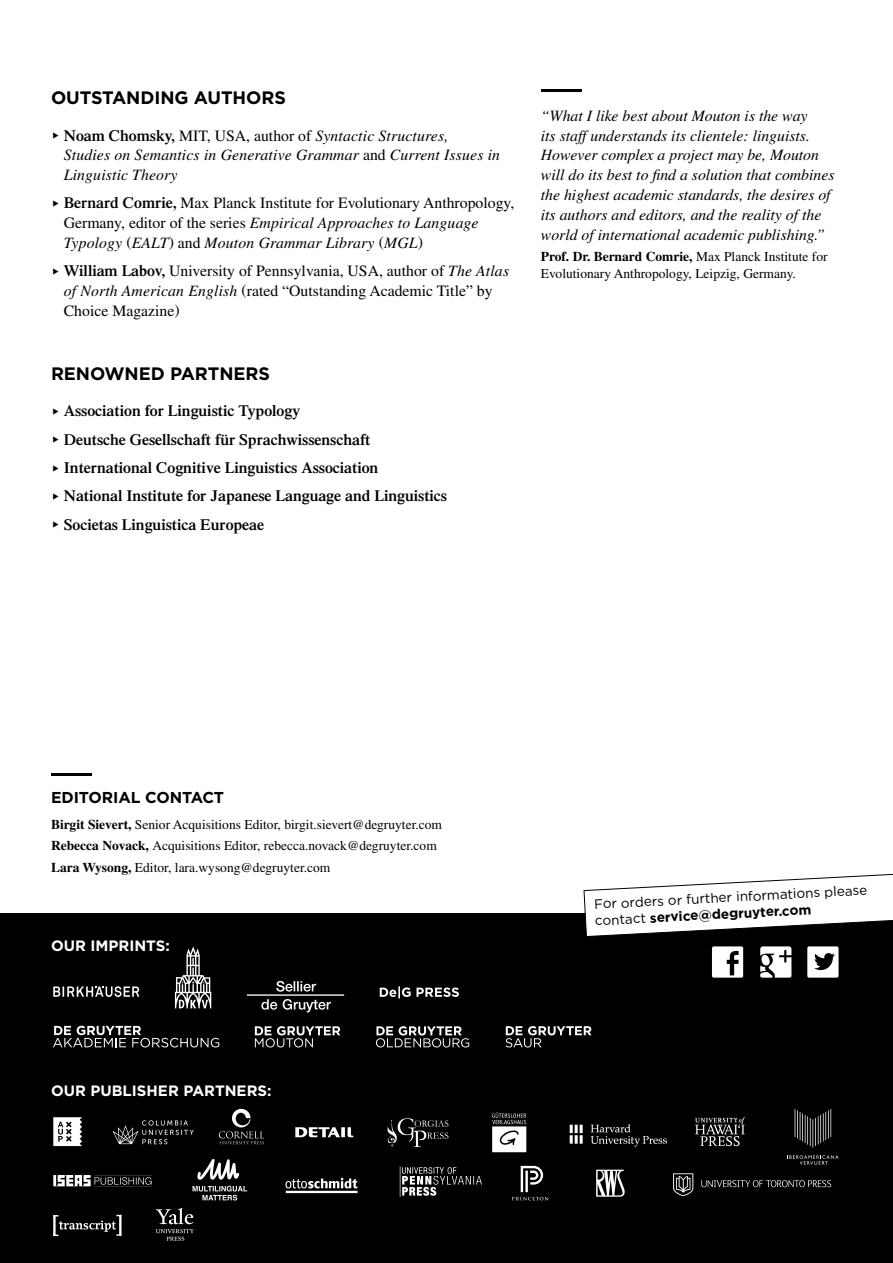
<style>
.page{position:relative;width:893px;height:1263px;background:#fff}
.page>*{position:absolute;margin:0;border:0;box-sizing:border-box;transform-origin:0 0}
.t1{font:700 18px "Gotham";letter-spacing:-.005em;color:#000}
.t2{font:italic 15.75px/19.8px "Times LT Std";color:#000}
.t3{font:15.75px/19.8px "Times LT Std";color:#000}
.t4{font:600 15.75px/28.3px "Times LT Std";color:#000}
.t5{font:700 15.75px "Gotham";letter-spacing:-.005em;color:#000}
.t6{font:700 15px "Gotham";color:#fff}
.t7{font:13.5px/21.5px "Times LT Std";color:#000}
.t8{font:13.5px/16.5px "Gotham";color:#000}
.s1{font-weight:600;font-style:normal}
.s2{font-style:normal}
.s3{font-weight:600}
.s4{font-style:italic}
.s5{font-weight:700}
</style>
<div class="page">
<div style="left:0;top:913px;width:893px;height:350px;background:#000"></div>
<svg style="left:712px;top:946px;width:31px;height:32px"></svg>
<svg style="left:760px;top:946px;width:31px;height:32px"></svg>
<svg style="left:807px;top:946px;width:31px;height:32px"></svg>
<svg style="left:255px;top:1026px;width:85px;height:21px"></svg>
<svg style="left:505px;top:1026px;width:86px;height:21px"></svg>
<svg style="left:376px;top:1026px;width:93px;height:21px"></svg>
<svg style="left:53px;top:1026px;width:166px;height:21px"></svg>
<svg style="left:492px;top:1112px;width:34px;height:40px"></svg>
<svg style="left:570px;top:1124px;width:97px;height:23px"></svg>
<svg style="left:400px;top:1166px;width:82px;height:31px"></svg>
<svg style="left:285px;top:1178px;width:72px;height:15px"></svg>
<svg style="left:113px;top:1120px;width:81px;height:24px"></svg>
<svg style="left:53px;top:1215px;width:69px;height:21px"></svg>
<svg style="left:596px;top:1170px;width:29px;height:27px"></svg>
<svg style="left:512px;top:1166px;width:36px;height:34px"></svg>
<svg style="left:295px;top:1127px;width:58px;height:10px"></svg>
<svg style="left:673px;top:1173px;width:158px;height:23px"></svg>
<svg style="left:695px;top:1117px;width:50px;height:29px"></svg>
<svg style="left:193px;top:1159px;width:54px;height:41px"></svg>
<svg style="left:53px;top:1175px;width:99px;height:12px"></svg>
<svg style="left:156px;top:1208px;width:38px;height:33px"></svg>
<svg style="left:219px;top:1109px;width:45px;height:35px"></svg>
<svg style="left:387px;top:1118px;width:61px;height:29px"></svg>
<svg style="left:53px;top:1117px;width:29px;height:29px"></svg>
<svg style="left:175px;top:946px;width:36px;height:62px"></svg>
<svg style="left:247px;top:981px;width:97px;height:31px"></svg>
<svg style="left:53px;top:986px;width:86px;height:11px"></svg>
<svg style="left:380px;top:986px;width:79px;height:12px"></svg>
<svg style="left:795px;top:1109px;width:36px;height:39px"></svg>
<svg style="left:787px;top:1155px;width:51px;height:10px"></svg>
<svg style="left:583px;top:873px;width:310px;height:64px"></svg>
<hr style="left:541px;top:89px;width:40px;height:3px;background:#000">
<hr style="left:51px;top:773px;width:40px;height:2px;background:#000">
<p class="t1" style="left:51px;top:85px;width:236px">OUTSTANDING AUTHORS</p>
<p class="t2" style="left:64px;top:125px;width:438px"><span class="s1">Noam Chomsky,</span> <span class="s2">MIT, USA, author of</span> Syntactic Structures,<br>Studies on Semantics in Generative Grammar <span class="s2">and</span> Current Issues in<br>Linguistic Theory</p>
<p class="t3" style="left:64px;top:193px;width:452px"><span class="s3">Bernard Comrie,</span> Max Planck Institute for Evolutionary Anthropology,<br>Germany, editor of the series <span class="s4">Empirical Approaches to Language<br>Typology</span> (<span class="s4">EALT</span>) and <span class="s4">Mouton Grammar Library</span> (<span class="s4">MGL</span>)</p>
<p class="t3" style="left:64px;top:261px;width:447px"><span class="s3">William Labov,</span> University of Pennsylvania, USA, author of <span class="s4">The Atlas of North American English</span> (rated “Outstanding Academic Title” by<br>Choice Magazine)</p>
<p class="t1" style="left:51px;top:361px;width:220px">RENOWNED PARTNERS</p>
<p class="t4" style="left:64px;top:397px;width:385px">Association for Linguistic Typology<br>Deutsche Gesellschaft für Sprachwissenschaft International Cognitive Linguistics Association<br>National Institute for Japanese Language and Linguistics Societas Linguistica Europeae</p>
<p class="t2" style="left:541px;top:106px;width:295px">“What I like best about Mouton is the way<br>its staff understands its clientele: linguists.<br>However complex a project may be, Mouton will do its best to find a solution that combines the highest academic standards, the desires of its authors and editors, and the reality of the world of international academic publishing.”</p>
<p class="t7" style="left:541px;top:248px;width:288px;line-height:17.2px"><span class="s5">Prof. Dr. Bernard Comrie,</span> Max Planck Institute for<br>Evolutionary Anthropology, Leipzig, Germany.</p>
<p class="t5" style="left:51px;top:787px;width:175px">EDITORIAL CONTACT</p>
<p class="t7" style="left:51px;top:813px;width:393px"><span class="s5">Birgit Sievert,</span> Senior Acquisitions Editor, birgit.sievert@degruyter.com<br><span class="s5">Rebecca Novack,</span> Acquisitions Editor, rebecca.novack@degruyter.com<br><span class="s5">Lara Wysong,</span> Editor, lara.wysong@degruyter.com</p>
<p class="t6" style="left:51px;top:936px;width:120px">OUR IMPRINTS:</p>
<p class="t6" style="left:51px;top:1081px;width:222px">OUR PUBLISHER PARTNERS:</p>
<p class="t8" style="left:594px;top:896px;width:275px;rotate:-3deg">For orders or further informations please contact <span class="s5">service@degruyter.com</span></p>
</div>
